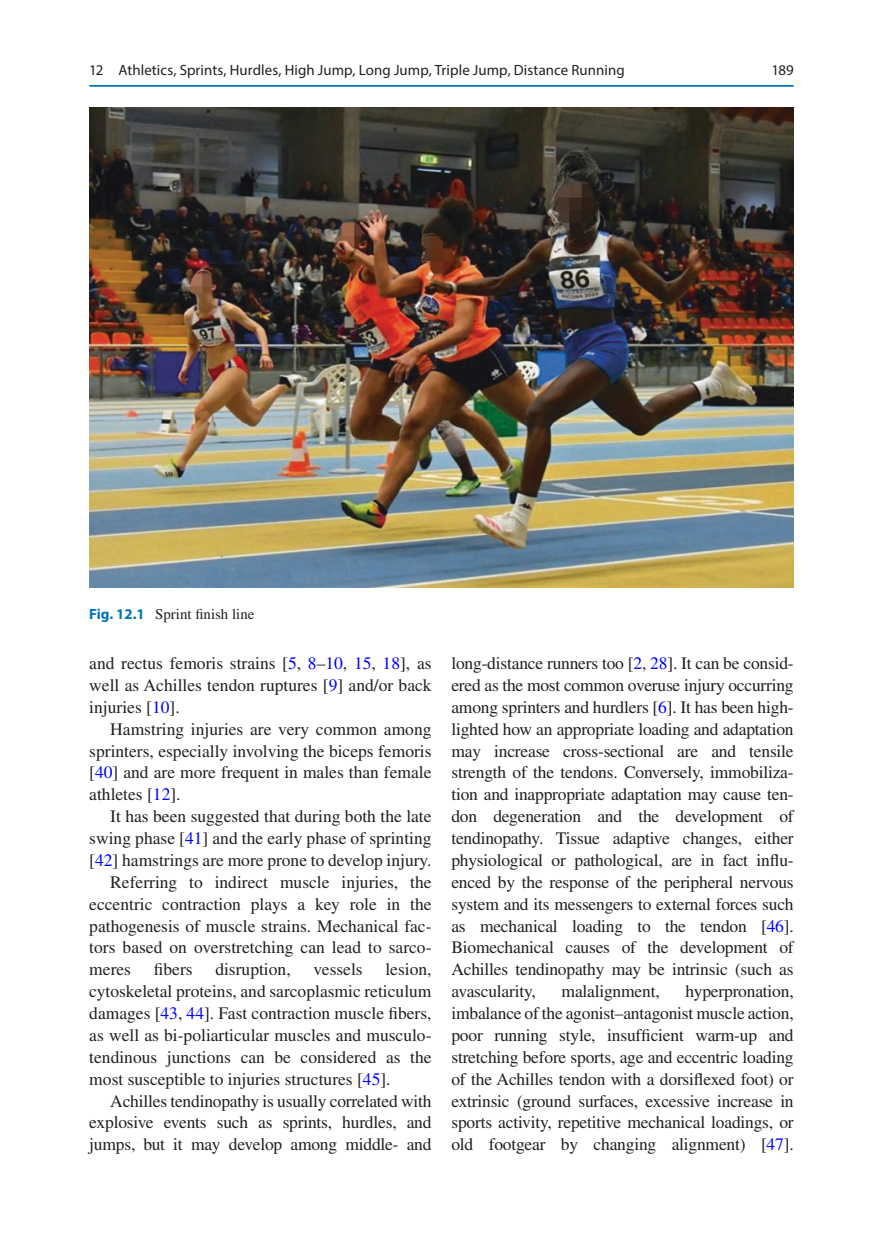
<style>
.page{position:relative;width:883px;height:1260px;background:#fff}
.page>*{position:absolute;margin:0;border:0;box-sizing:border-box;transform-origin:0 0}
.t1{font:17.5px/21.9px "Times LT Std";color:#231f20;text-align:justify}
.t2{font:14.88px "Myriad Pro Regular 3";letter-spacing:.005em;color:#231f20}
.t3{font:14.88px "Times LT Std";color:#231f20}
.t4{font:14.88px "Myriad Pro";color:#231f20}
.s1{font-family:"Myriad Pro";font-weight:700;color:#0073bc}
.s2{color:#00f}
</style>
<div class="page">
<img style="left:89px;top:107px;width:705px;height:481px">
<hr style="left:89px;top:85px;width:705px;height:2px;background:#0073bc">
<p class="t2" style="left:89px;top:61px;width:537px">12 Athletics, Sprints, Hurdles, High Jump, Long Jump, Triple Jump, Distance Running</p>
<p class="t4" style="left:771px;top:61px;width:24px">189</p>
<p class="t3" style="left:89px;top:606px;width:167px"><span class="s1">Fig. 12.1</span> Sprint finish line</p>
<p class="t1" style="left:89px;top:652px;width:344px">and rectus femoris strains [<span class="s2">5</span>, <span class="s2">8</span>–<span class="s2">10</span>, <span class="s2">15</span>, <span class="s2">18</span>], as well as Achilles tendon ruptures [<span class="s2">9</span>] and/or back injuries [<span class="s2">10</span>].</p>
<p class="t1" style="left:89px;top:718px;width:344px;text-indent:21px">Hamstring injuries are very common among sprinters, especially involving the biceps femoris [<span class="s2">40</span>] and are more frequent in males than female athletes [<span class="s2">12</span>].</p>
<p class="t1" style="left:110px;top:805px;width:323px">It has been suggested that during both the late</p>
<p class="t1" style="left:89px;top:827px;width:344px">swing phase [<span class="s2">41</span>] and the early phase of sprinting</p>
<p class="t1" style="left:89px;top:849px;width:344px">[<span class="s2">42</span>] hamstrings are more prone to develop injury.</p>
<p class="t1" style="left:110px;top:871px;width:323px">Referring to indirect muscle injuries, the</p>
<p class="t1" style="left:89px;top:893px;width:344px">eccentric contraction plays a key role in the</p>
<p class="t1" style="left:89px;top:915px;width:344px">pathogenesis of muscle strains. Mechanical fac-</p>
<p class="t1" style="left:89px;top:937px;width:344px">tors based on overstretching can lead to sarco-</p>
<p class="t1" style="left:89px;top:958px;width:43px">meres</p>
<p class="t1" style="left:154px;top:958px;width:40px">fibers</p>
<p class="t1" style="left:215px;top:958px;width:77px">disruption,</p>
<p class="t1" style="left:313px;top:958px;width:51px">vessels</p>
<p class="t1" style="left:89px;top:958px;width:344px;text-indent:296px">lesion, cytoskeletal proteins, and sarcoplasmic reticulum damages [<span class="s2">43</span>, <span class="s2">44</span>]. Fast contraction muscle fibers, as well as bi-poliarticular muscles and musculo&shy;tendinous junctions can be considered as the most susceptible to injuries structures [<span class="s2">45</span>].</p>
<p class="t1" style="left:89px;top:1090px;width:344px;text-indent:21px">Achilles tendinopathy is usually correlated with explosive events such as sprints, hurdles, and jumps, but it may develop among middle- and</p>
<p class="t1" style="left:451px;top:652px;width:344px">long-distance runners too [<span class="s2">2</span>, <span class="s2">28</span>]. It can be consid&shy;ered as the most common overuse injury occurring among sprinters and hurdlers [<span class="s2">6</span>]. It has been high&shy;lighted how an appropriate loading and adaptation may increase cross-sectional are and tensile strength of the tendons. Conversely, immobiliza&shy;tion and inappropriate adaptation may cause ten&shy;don degeneration and the development of tendinopathy. Tissue adaptive changes, either physiological or pathological, are in fact influ&shy;enced by the response of the peripheral nervous system and its messengers to external forces such as mechanical loading to the tendon [<span class="s2">46</span>].<br>Biomechanical causes of the development of Achilles tendinopathy may be intrinsic (such as avascularity,</p>
<p class="t1" style="left:451px;top:980px;width:344px;text-indent:234px">hyperpronation, imbalance of the agonist–antagonist muscle action, poor running style, insufficient warm-up and stretching before sports, age and eccentric loading of the Achilles tendon with a dorsiflexed foot) or extrinsic (ground surfaces, excessive increase in sports activity, repetitive mechanical loadings, or old footgear by changing alignment) [<span class="s2">47</span>].</p>
<p class="t1" style="left:562px;top:980px;width:100px">malalignment,</p>
</div>
